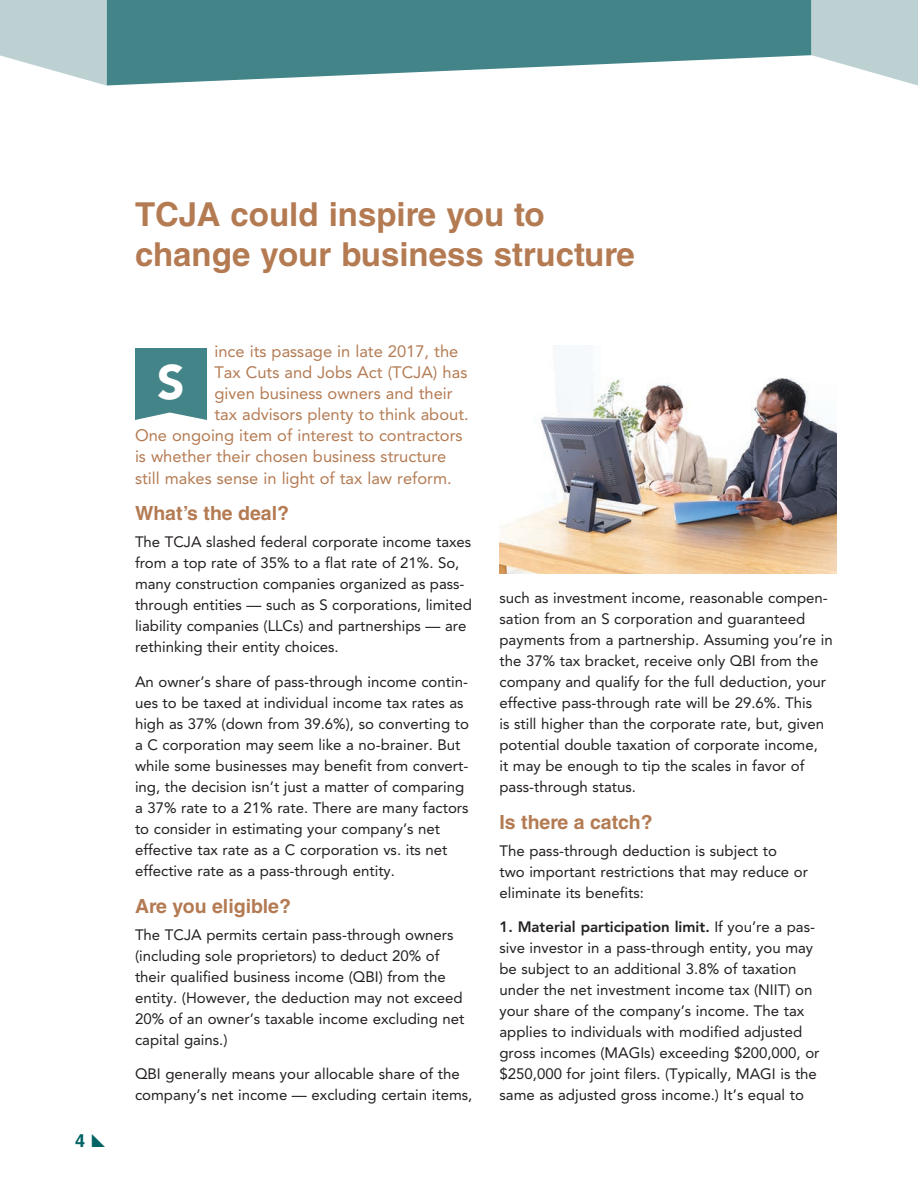
<style>
.page{position:relative;width:918px;height:1188px;background:#fff}
.page>*{position:absolute;margin:0;border:0;box-sizing:border-box;transform-origin:0 0}
.t1{font:900 48px "Avenir LT Std";color:#fff}
.t2{font:700 33px/39.6px "Helvetica LT Std";color:#b47b53}
.t3{font:700 19.5px "Helvetica LT Std";color:#b47b53}
.t4{font:700 18px "Helvetica LT Std";color:#006364}
.t5{font:16.5px "Avenir LT Std";color:#b47b53}
.t6{font:15px/21px "Avenir LT Std";color:#231f20}
.s1{font-weight:800}
</style>
<div class="page">
<div style="left:135px;top:348px;width:72px;height:72px;background:#428487"></div>
<svg style="left:107px;top:0;width:704px;height:86px;fill:#428487"></svg>
<svg style="left:0;top:0;width:106px;height:86px"></svg>
<svg style="left:811px;top:0;width:107px;height:86px"></svg>
<img style="left:500px;top:378px;width:337px;height:196px">
<p class="t4" style="left:75px;top:1130px;width:12px">4</p>
<h2 class="t2" style="left:135px;top:194px;width:501px">TCJA could inspire you to change your business structure</h2>
<p class="t5" style="left:214px;top:342px;width:245px">ince its passage in late 2017, the</p>
<p class="t5" style="left:214px;top:363px;width:254px">Tax Cuts and Jobs Act (TCJA) has</p>
<p class="t5" style="left:214px;top:384px;width:240px">given business owners and their</p>
<p class="t5" style="left:214px;top:405px;width:256px">tax advisors plenty to think about.</p>
<p class="t5" style="left:135px;top:426px;width:329px">One ongoing item of interest to contractors</p>
<p class="t5" style="left:135px;top:447px;width:313px">is whether their chosen business structure</p>
<p class="t5" style="left:135px;top:468px;width:318px">still makes sense in light of tax law reform.</p>
<h3 class="t3" style="left:135px;top:502px;width:156px">What’s the deal?</h3>
<p class="t6" style="left:135px;top:532px;width:338px">The TCJA slashed federal corporate income taxes from a top rate of 35% to a flat rate of 21%. So, many construction companies organized as pass&shy;through entities — such as S corporations, limited liability companies (LLCs) and partnerships — are rethinking their entity choices.</p>
<p class="t6" style="left:135px;top:671px;width:336px">An owner’s share of pass-through income contin&shy;ues to be taxed at individual income tax rates as high as 37% (down from 39.6%), so converting to a C corporation may seem like a no-brainer. But while some businesses may benefit from convert&shy;ing, the decision isn’t just a matter of comparing a 37% rate to a 21% rate. There are many factors to consider in estimating your company’s net effective tax rate as a C corporation vs. its net effective rate as a pass-through entity.</p>
<h3 class="t3" style="left:135px;top:894px;width:158px">Are you eligible?</h3>
<p class="t6" style="left:135px;top:924px;width:331px">The TCJA permits certain pass-through owners (including sole proprietors) to deduct 20% of their qualified business income (QBI) from the entity. (However, the deduction may not exceed 20% of an owner’s taxable income excluding net capital gains.)</p>
<p class="t6" style="left:135px;top:1064px;width:339px">QBI generally means your allocable share of the company’s net income — excluding certain items,</p>
<h1 class="t1" style="left:157px;top:353px;width:29px">S</h1>
<p class="t6" style="left:500px;top:587px;width:335px">such as investment income, reasonable compen&shy;sation from an S corporation and guaranteed payments from a partnership. Assuming you’re in the 37% tax bracket, receive only QBI from the company and qualify for the full deduction, your effective pass-through rate will be 29.6%. This<br>is still higher than the corporate rate, but, given potential double taxation of corporate income,<br>it may be enough to tip the scales in favor of pass-through status.</p>
<h3 class="t3" style="left:500px;top:810px;width:155px">Is there a catch?</h3>
<p class="t6" style="left:500px;top:840px;width:310px">The pass-through deduction is subject to<br>two important restrictions that may reduce or eliminate its benefits:</p>
<p class="t6" style="left:500px;top:917px;width:322px"><span class="s1">1. Material participation limit.</span> If you’re a pas&shy;sive investor in a pass-through entity, you may be subject to an additional 3.8% of taxation under the net investment income tax (NIIT) on your share of the company’s income. The tax applies to individuals with modified adjusted gross incomes (MAGIs) exceeding $200,000, or $250,000 for joint filers. (Typically, MAGI is the same as adjusted gross income.) It’s equal to</p>
</div>
